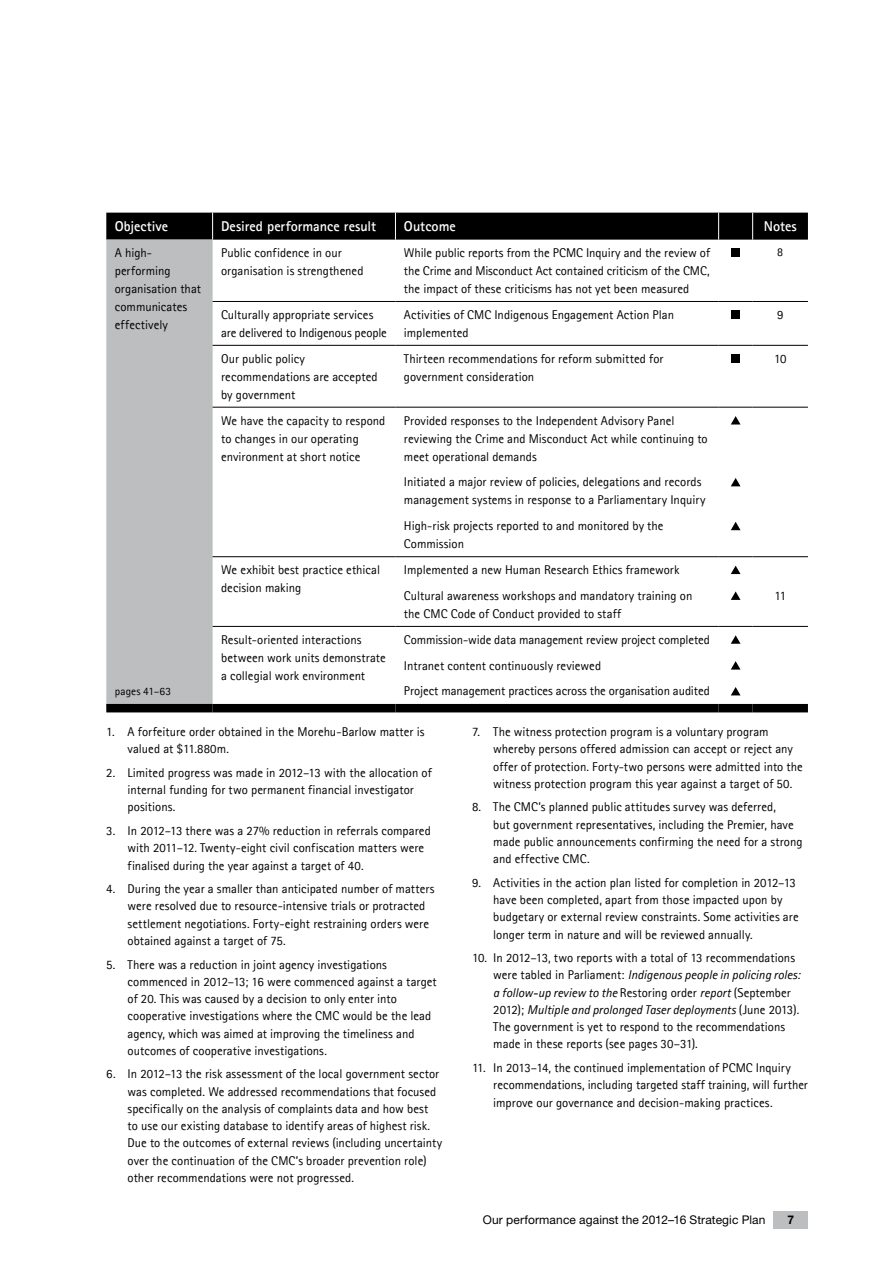
<style>
.page{position:relative;width:893px;height:1263px;background:#fff}
.page>*{position:absolute;margin:0;border:0;box-sizing:border-box;transform-origin:0 0}
.t1{font:700 14.25px "Agfa Rotis Sans Serif";color:#fff}
.t2{font:12.75px/17.2px "Agfa Rotis Sans Serif";color:#000}
.t3{font:12px "Helvetica Neue";letter-spacing:.01em;color:#000}
.t4{font:700 12px "Helvetica Neue";color:#000}
.t5{font:12px "Agfa Rotis Sans Serif";color:#000}
.t6{font:11.25px "Agfa Rotis Sans Serif";letter-spacing:.01em;color:#000}
.s1{font-style:italic}
</style>
<div class="page">
<div style="left:774px;top:1212px;width:34px;height:17px;background:#bcbec0"></div>
<div style="left:106px;top:240px;width:107px;height:464px;background:#bcbec0"></div>
<div style="left:106px;top:213px;width:702px;height:27px;background:#000"></div>
<hr style="left:213px;top:301px;width:182px;height:1px;background:#000">
<hr style="left:395px;top:301px;width:324px;height:1px;background:#000">
<hr style="left:719px;top:301px;width:34px;height:1px;background:#000">
<hr style="left:753px;top:301px;width:55px;height:1px;background:#000">
<hr style="left:213px;top:345px;width:182px;height:1px;background:#000">
<hr style="left:395px;top:345px;width:324px;height:1px;background:#000">
<hr style="left:719px;top:345px;width:34px;height:1px;background:#000">
<hr style="left:753px;top:345px;width:55px;height:1px;background:#000">
<hr style="left:395px;top:407px;width:324px;height:1px;background:#000">
<hr style="left:719px;top:407px;width:34px;height:1px;background:#000">
<hr style="left:753px;top:407px;width:55px;height:1px;background:#000">
<hr style="left:213px;top:407px;width:182px;height:1px;background:#000">
<hr style="left:213px;top:556px;width:182px;height:1px;background:#000">
<hr style="left:213px;top:626px;width:182px;height:1px;background:#000">
<hr style="left:395px;top:556px;width:324px;height:1px;background:#000">
<hr style="left:719px;top:556px;width:34px;height:1px;background:#000">
<hr style="left:753px;top:556px;width:55px;height:1px;background:#000">
<hr style="left:395px;top:626px;width:324px;height:1px;background:#000">
<hr style="left:719px;top:626px;width:34px;height:1px;background:#000">
<hr style="left:753px;top:626px;width:55px;height:1px;background:#000">
<div style="left:395px;top:704px;width:324px;height:8px;background:#000"></div>
<div style="left:719px;top:704px;width:34px;height:8px;background:#000"></div>
<div style="left:753px;top:704px;width:55px;height:8px;background:#000"></div>
<div style="left:213px;top:704px;width:182px;height:8px;background:#000"></div>
<div style="left:106px;top:704px;width:107px;height:8px;background:#000"></div>
<div style="left:732px;top:249px;width:8px;height:8px;background:#000"></div>
<div style="left:732px;top:311px;width:8px;height:8px;background:#000"></div>
<div style="left:732px;top:355px;width:8px;height:8px;background:#000"></div>
<svg style="left:731px;top:416px;width:9px;height:8px"></svg>
<svg style="left:731px;top:478px;width:9px;height:8px"></svg>
<svg style="left:731px;top:522px;width:9px;height:8px"></svg>
<svg style="left:731px;top:566px;width:9px;height:8px"></svg>
<svg style="left:731px;top:591px;width:9px;height:9px"></svg>
<svg style="left:731px;top:635px;width:9px;height:9px"></svg>
<svg style="left:731px;top:661px;width:9px;height:9px"></svg>
<svg style="left:731px;top:687px;width:9px;height:8px"></svg>
<p class="t1" style="left:115px;top:217px;width:55px">Objective</p>
<p class="t1" style="left:221px;top:217px;width:156px">Desired performance result</p>
<p class="t1" style="left:404px;top:217px;width:53px">Outcome</p>
<p class="t1" style="left:764px;top:217px;width:35px">Notes</p>
<p class="t2" style="left:115px;top:243px;width:88px;line-height:18px">A high&shy;performing organisation that communicates effectively</p>
<p class="t2" style="left:221px;top:243px;width:144px;line-height:18px">Public confidence in our organisation is strengthened</p>
<p class="t2" style="left:404px;top:243px;width:308px;line-height:18px;text-align:justify">While public reports from the PCMC Inquiry and the review of the Crime and Misconduct Act contained criticism of the CMC, the impact of these criticisms has not yet been measured</p>
<p class="t5" style="left:777px;top:245px;width:7px">8</p>
<p class="t2" style="left:221px;top:305px;width:167px;line-height:18px">Culturally appropriate services are delivered to Indigenous people</p>
<p class="t2" style="left:404px;top:305px;width:272px;line-height:18px">Activities of CMC Indigenous Engagement Action Plan implemented</p>
<p class="t2" style="left:777px;top:306px;width:8px">9</p>
<p class="t2" style="left:221px;top:349px;width:158px;line-height:18px">Our public policy recommendations are accepted by government</p>
<p class="t2" style="left:404px;top:349px;width:261px;line-height:18px">Thirteen recommendations for reform submitted for government consideration</p>
<p class="t2" style="left:774px;top:349px;width:14px">10</p>
<p class="t2" style="left:221px;top:411px;width:166px;line-height:18px">We have the capacity to respond to changes in our operating environment at short notice</p>
<p class="t2" style="left:404px;top:411px;width:305px;line-height:18px">Provided responses to the Independent Advisory Panel reviewing the Crime and Misconduct Act while continuing to meet operational demands</p>
<p class="t2" style="left:404px;top:473px;width:303px;line-height:18px">Initiated a major review of policies, delegations and records management systems in response to a Parliamentary Inquiry</p>
<p class="t2" style="left:404px;top:517px;width:261px;line-height:18px">High-risk projects reported to and monitored by the<br>Commission</p>
<p class="t2" style="left:221px;top:560px;width:161px;line-height:18px">We exhibit best practice ethical decision making</p>
<p class="t2" style="left:404px;top:557px;width:290px;line-height:25.8px">Implemented a new Human Research Ethics framework<br>Cultural awareness workshops and mandatory training on</p>
<p class="t2" style="left:404px;top:605px;width:219px">the CMC Code of Conduct provided to staff</p>
<p class="t2" style="left:774px;top:587px;width:13px">11</p>
<p class="t2" style="left:221px;top:630px;width:166px;line-height:18px">Result-oriented interactions between work units demonstrate a collegial work environment</p>
<p class="t2" style="left:404px;top:626px;width:308px;line-height:25.8px">Commission-wide data management review project completed<br>Intranet content continuously reviewed</p>
<p class="t6" style="left:115px;top:685px;width:58px">pages 41–63</p>
<p class="t2" style="left:404px;top:682px;width:307px">Project management practices across the organisation audited</p>
<p class="t2" style="left:128px;top:723px;width:298px;text-indent:-21px">1. A forfeiture order obtained in the Morehu-Barlow matter is valued at $11.880m.</p>
<p class="t2" style="left:128px;top:764px;width:306px;text-indent:-21px">2. Limited progress was made in 2012–13 with the allocation of internal funding for two permanent financial investigator positions.</p>
<p class="t2" style="left:128px;top:822px;width:305px;text-indent:-21px">3. In 2012–13 there was a 27% reduction in referrals compared with 2011–12. Twenty-eight civil confiscation matters were finalised during the year against a target of 40.</p>
<p class="t2" style="left:128px;top:880px;width:308px;text-indent:-21px">4. During the year a smaller than anticipated number of matters were resolved due to resource-intensive trials or protracted settlement negotiations. Forty-eight restraining orders were obtained against a target of 75.</p>
<p class="t2" style="left:128px;top:955px;width:311px;text-indent:-21px">5. There was a reduction in joint agency investigations commenced in 2012–13; 16 were commenced against a target of 20. This was caused by a decision to only enter into cooperative investigations where the CMC would be the lead agency, which was aimed at improving the timeliness and outcomes of cooperative investigations.</p>
<p class="t2" style="left:128px;top:1065px;width:316px;text-indent:-21px">6. In 2012–13 the risk assessment of the local government sector was completed. We addressed recommendations that focused specifically on the analysis of complaints data and how best<br>to use our existing database to identify areas of highest risk.<br>Due to the outcomes of external reviews (including uncertainty over the continuation of the CMC’s broader prevention role) other recommendations were not progressed.</p>
<p class="t2" style="left:493px;top:723px;width:311px;text-indent:-21px">7. The witness protection program is a voluntary program whereby persons offered admission can accept or reject any offer of protection. Forty-two persons were admitted into the witness protection program this year against a target of 50.</p>
<p class="t2" style="left:493px;top:798px;width:311px;text-indent:-21px">8. The CMC’s planned public attitudes survey was deferred,<br>but government representatives, including the Premier, have made public announcements confirming the need for a strong and effective CMC.</p>
<p class="t2" style="left:493px;top:874px;width:307px;text-indent:-21px">9. Activities in the action plan listed for completion in 2012–13 have been completed, apart from those impacted upon by budgetary or external review constraints. Some activities are longer term in nature and will be reviewed annually.</p>
<p class="t2" style="left:493px;top:949px;width:308px;text-indent:-21px">10. In 2012–13, two reports with a total of 13 recommendations were tabled in Parliament: <span class="s1">Indigenous people in policing roles: a follow-up review to the</span> Restoring order <span class="s1">report</span> (September 2012); <span class="s1">Multiple and prolonged Taser deployments</span> (June 2013).<br>The government is yet to respond to the recommendations made in these reports (see pages 30–31).</p>
<p class="t2" style="left:493px;top:1059px;width:316px;text-indent:-21px">11. In 2013–14, the continued implementation of PCMC Inquiry recommendations, including targeted staff training, will further improve our governance and decision-making practices.</p>
<p class="t3" style="left:483px;top:1213px;width:284px">Our performance against the 2012–16 Strategic Plan</p>
<p class="t4" style="left:788px;top:1213px;width:8px">7</p>
</div>
